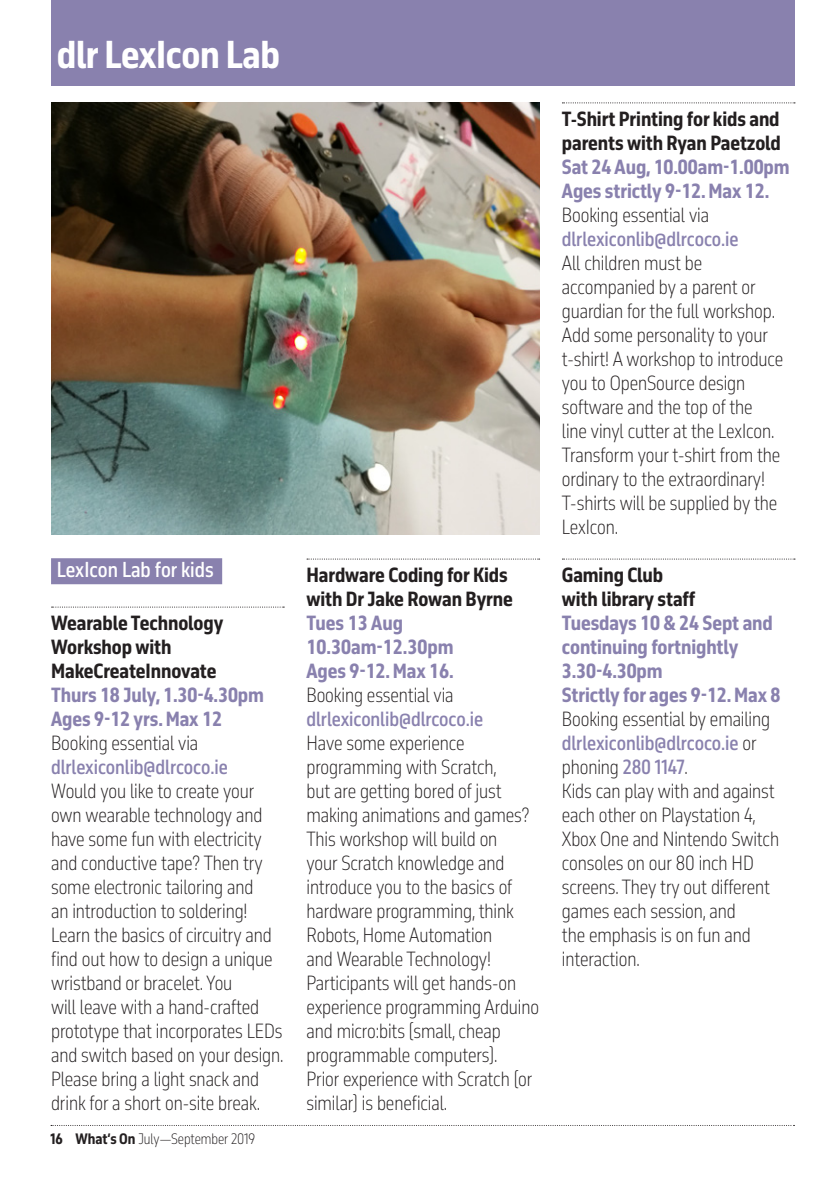
<style>
.page{position:relative;width:840px;height:1191px;background:#fff}
.page>*{position:absolute;margin:0;border:0;box-sizing:border-box;transform-origin:0 0}
.Section_Head{font:36px "November Cond Pro Hea";letter-spacing:-.01em;color:#fff}
.A_Head_LAB_2{font:500 20px "November Cond Pro";color:#fff}
.text{font:300 expanded 19px/24px "November Cond Pro";letter-spacing:-.005em;color:#231f20}
.Bold_Text_LAB{font:19px/24px "November Cond Pro Hea";letter-spacing:-.005em;color:#8981ae}
.Bold_Text_rule_above{font:19px/24px "November Cond Pro Hea";letter-spacing:-.005em;color:#231f20}
.text-2{font:500 19px/24px "November Cond Pro";letter-spacing:-.005em;color:#8981ae}
.text-3{font:300 expanded 14px "November Cond Pro";letter-spacing:-.005em;color:#231f20}
.s1{font-weight:300;font-stretch:expanded;color:#231f20}
.s2{font-family:"November Cond Pro Hea";font-weight:400;font-stretch:normal}
.s3{font-weight:500;font-stretch:normal;color:#8981ae}
</style>
<div class="page">
<svg style="left:51px;top:1125px;width:743px;height:1px"></svg>
<div style="left:51px;top:0;width:743px;height:85px;background:#8981ae"></div>
<div style="left:51px;top:558px;width:171px;height:26px;background:#8981ae"></div>
<svg style="left:52px;top:606px;width:232px;height:1px"></svg>
<svg style="left:307px;top:558px;width:232px;height:1px"></svg>
<svg style="left:562px;top:102px;width:232px;height:1px"></svg>
<svg style="left:562px;top:558px;width:232px;height:1px"></svg>
<img style="left:51px;top:102px;width:488px;height:432px">
<p class="Section_Head" style="left:57px;top:25px;width:225px">dlr LexIcon Lab</p>
<p class="A_Head_LAB_2" style="left:57px;top:554px;width:158px">LexIcon Lab for kids</p>
<p class="Bold_Text_rule_above" style="left:51px;top:610px;width:174px">Wearable Technology<br>Workshop with<br>MakeCreateInnovate</p>
<p class="Bold_Text_LAB" style="left:51px;top:682px;width:214px">Thurs 18 July, 1.30-4.30pm</p>
<p class="Bold_Text_LAB" style="left:51px;top:706px;width:172px">Ages 9-12 yrs. Max 12</p>
<p class="text-2" style="left:51px;top:730px;width:178px"><span class="s1">Booking essential via </span>dlrlexiconlib@dlrcoco.ie</p>
<p class="text" style="left:51px;top:778px;width:234px">Would you like to create your own wearable technology and have some fun with electricity and conductive tape? Then try some electronic tailoring and<br>an introduction to soldering!<br>Learn the basics of circuitry and find out how to design a unique wristband or bracelet. You<br>will leave with a hand-crafted prototype that incorporates LEDs and switch based on your design.<br>Please bring a light snack and drink for a short on-site break.</p>
<p class="text-3" style="left:50px;top:1128px;width:206px"><span class="s2">16 What’s On</span> July—September 2019</p>
<p class="Bold_Text_rule_above" style="left:306px;top:562px;width:208px">Hardware Coding for Kids with Dr Jake Rowan Byrne</p>
<p class="Bold_Text_LAB" style="left:306px;top:610px;width:149px">Tues 13 Aug<br>10.30am-12.30pm</p>
<p class="Bold_Text_LAB" style="left:306px;top:658px;width:149px">Ages 9-12. Max 16.</p>
<p class="text-2" style="left:306px;top:682px;width:178px"><span class="s1">Booking essential via </span>dlrlexiconlib@dlrcoco.ie</p>
<p class="text" style="left:306px;top:730px;width:234px">Have some experience programming with Scratch,<br>but are getting bored of just making animations and games?<br>This workshop will build on<br>your Scratch knowledge and introduce you to the basics of hardware programming, think<br>Robots, Home Automation<br>and Wearable Technology!<br>Participants will get hands-on experience programming Arduino and micro:bits (small, cheap programmable computers).<br>Prior experience with Scratch (or similar) is beneficial.</p>
<p class="Bold_Text_rule_above" style="left:561px;top:106px;width:220px">T-Shirt Printing for kids and parents with Ryan Paetzold</p>
<p class="Bold_Text_LAB" style="left:561px;top:154px;width:229px">Sat 24 Aug, 10.00am-1.00pm</p>
<p class="Bold_Text_LAB" style="left:561px;top:178px;width:209px">Ages strictly 9-12. Max 12.</p>
<p class="text-2" style="left:561px;top:202px;width:178px"><span class="s1">Booking essential via </span>dlrlexiconlib@dlrcoco.ie</p>
<p class="text" style="left:561px;top:250px;width:215px">All children must be accompanied by a parent or guardian for the full workshop.</p>
<p class="text" style="left:561px;top:322px;width:223px">Add some personality to your t-shirt! A workshop to introduce you to OpenSource design software and the top of the<br>line vinyl cutter at the LexIcon.<br>Transform your t-shirt from the ordinary to the extraordinary!<br>T-shirts will be supplied by the<br>LexIcon.</p>
<p class="Bold_Text_rule_above" style="left:561px;top:562px;width:135px">Gaming Club with library staff</p>
<p class="Bold_Text_LAB" style="left:561px;top:610px;width:212px">Tuesdays 10 &amp; 24 Sept and continuing fortnightly</p>
<p class="Bold_Text_LAB" style="left:561px;top:658px;width:102px">3.30-4.30pm</p>
<p class="Bold_Text_LAB" style="left:561px;top:682px;width:220px">Strictly for ages 9-12. Max 8</p>
<p class="text" style="left:561px;top:706px;width:210px">Booking essential by emailing <span class="s3">dlrlexiconlib@dlrcoco.ie</span> or phoning <span class="s3">280 1147</span>.</p>
<p class="text" style="left:561px;top:778px;width:218px">Kids can play with and against each other on Playstation 4,<br>Xbox One and Nintendo Switch consoles on our 80 inch HD screens. They try out different games each session, and<br>the emphasis is on fun and interaction.</p>
</div>
